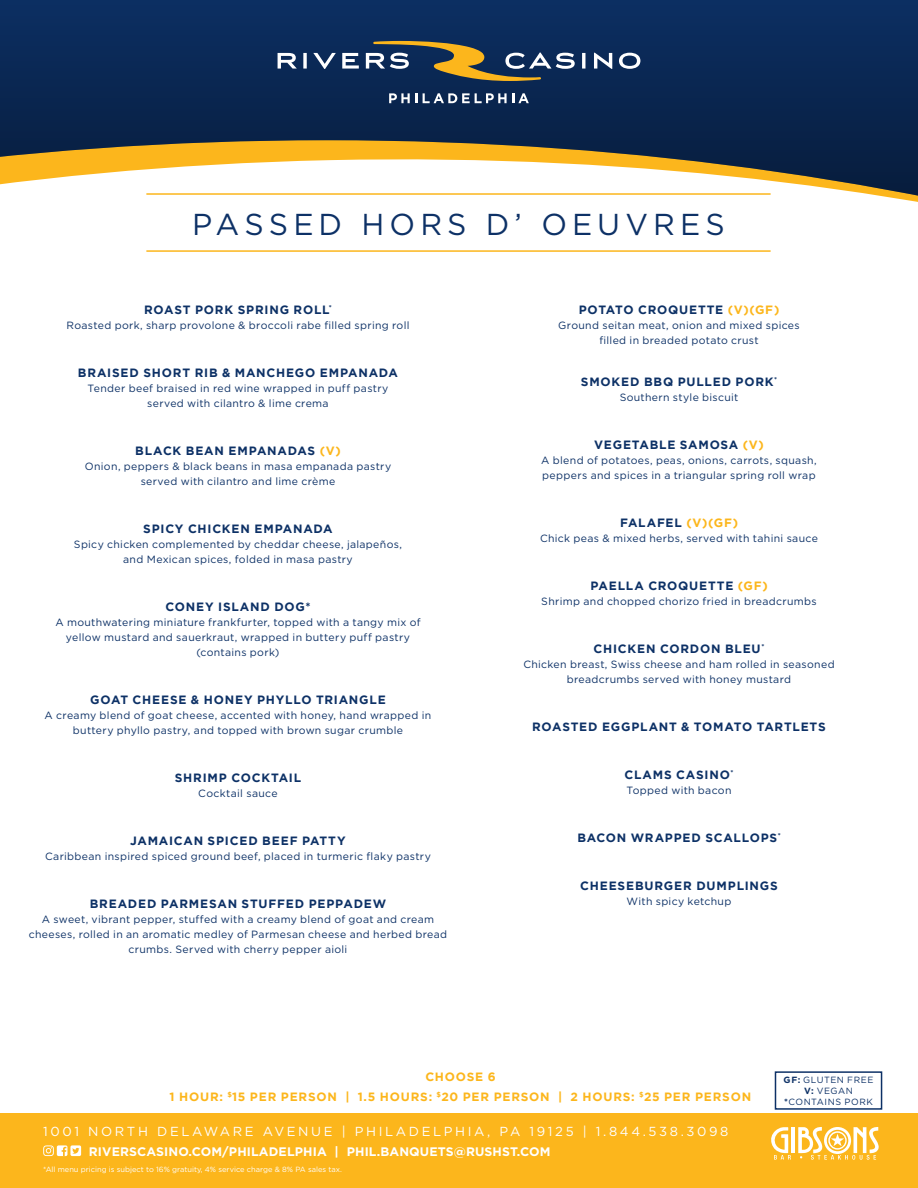
<style>
.page{position:relative;width:918px;height:1188px;background:#fff}
.page>*{position:absolute;margin:0;border:0;box-sizing:border-box;transform-origin:0 0}
.t1{font:30.15px "Gotham";letter-spacing:.17em;color:#0d3166}
.t2{font:13.05px "Gotham";letter-spacing:.2em;color:#fff}
.t3{font:700 12.3px "Gotham";letter-spacing:.01em;color:#fff}
.t4{font:700 12px "Gotham";letter-spacing:.065em;color:#0d3166}
.t5{font:700 12px "Gotham";letter-spacing:.065em;color:#fcb61c}
.t6{font:10.5px/15px "Gotham";letter-spacing:.03em;color:#0d3166;text-align:center}
.t7{font:9px/10.8px "Gotham";letter-spacing:.06em;color:#0d3166;text-align:center}
.t8{font:7.5px "Gotham";color:#fff}
.s1{color:#fcb61c}
.s2{font-weight:700}
</style>
<div class="page">
<div style="left:0;top:1113px;width:918px;height:75px;background:#fcb61c"></div>
<hr style="left:791px;top:1127px;width:4px;height:26px;background:#fff">
<svg style="left:771px;top:1127px;width:20px;height:33px"></svg>
<svg style="left:798px;top:1127px;width:81px;height:33px"></svg>
<svg style="left:43px;top:1145px;width:38px;height:11px"></svg>
<svg style="left:0;top:0;width:918px;height:202px"></svg>
<svg style="left:278px;top:53px;width:19px;height:16px"></svg>
<svg style="left:303px;top:53px;width:4px;height:16px"></svg>
<svg style="left:313px;top:53px;width:23px;height:16px"></svg>
<svg style="left:342px;top:53px;width:17px;height:16px"></svg>
<svg style="left:366px;top:41px;width:209px;height:40px;background:#4e575a"></svg>
<svg style="left:582px;top:53px;width:3px;height:16px"></svg>
<svg style="left:594px;top:53px;width:18px;height:16px"></svg>
<svg style="left:619px;top:53px;width:21px;height:16px"></svg>
<svg style="left:389px;top:93px;width:28px;height:10px"></svg>
<svg style="left:423px;top:93px;width:106px;height:10px"></svg>
<div style="left:775px;top:1071px;width:107px;height:39px;border:2px solid #0d3166"></div>
<hr style="left:146px;top:250px;width:625px;height:2px;background:#fcb61c">
<hr style="left:146px;top:193px;width:625px;height:2px;background:#fcb61c">
<h1 class="t1" style="left:192px;top:208px;width:534px">PASSED HORS D’ OEUVRES</h1>
<p class="t4" style="left:144px;top:303px;width:189px">ROAST PORK SPRING ROLL<sup>*</sup></p>
<p class="t6" style="left:67px;top:318px;width:344px">Roasted pork, sharp provolone &amp; broccoli rabe filled spring roll</p>
<p class="t4" style="left:78px;top:366px;width:322px">BRAISED SHORT RIB &amp; MANCHEGO EMPANADA</p>
<p class="t6" style="left:88px;top:381px;width:302px">Tender beef braised in red wine wrapped in puff pastry served with cilantro &amp; lime crema</p>
<p class="t4" style="left:135px;top:444px;width:207px">BLACK BEAN EMPANADAS <span class="s1">(V)</span></p>
<p class="t6" style="left:85px;top:459px;width:308px">Onion, peppers &amp; black beans in masa empanada pastry served with cilantro and lime crème</p>
<p class="t4" style="left:143px;top:522px;width:191px">SPICY CHICKEN EMPANADA</p>
<p class="t6" style="left:74px;top:537px;width:330px">Spicy chicken complemented by cheddar cheese, jalapeños, and Mexican spices, folded in masa pastry</p>
<p class="t4" style="left:165px;top:600px;width:147px">CONEY ISLAND DOG*</p>
<p class="t6" style="left:55px;top:615px;width:367px">A mouthwatering miniature frankfurter, topped with a tangy mix of yellow mustard and sauerkraut, wrapped in buttery puff pastry (contains pork)</p>
<p class="t4" style="left:90px;top:693px;width:297px">GOAT CHEESE &amp; HONEY PHYLLO TRIANGLE</p>
<p class="t6" style="left:45px;top:708px;width:388px">A creamy blend of goat cheese, accented with honey, hand wrapped in buttery phyllo pastry, and topped with brown sugar crumble</p>
<p class="t4" style="left:175px;top:771px;width:128px">SHRIMP COCKTAIL</p>
<p class="t6" style="left:198px;top:786px;width:81px">Cocktail sauce</p>
<p class="t4" style="left:130px;top:834px;width:217px">JAMAICAN SPICED BEEF PATTY</p>
<p class="t6" style="left:45px;top:849px;width:387px">Caribbean inspired spiced ground beef, placed in turmeric flaky pastry</p>
<p class="t4" style="left:90px;top:897px;width:298px">BREADED PARMESAN STUFFED PEPPADEW</p>
<p class="t6" style="left:29px;top:912px;width:420px">A sweet, vibrant pepper, stuffed with a creamy blend of goat and cream cheeses, rolled in an aromatic medley of Parmesan cheese and herbed bread crumbs. Served with cherry pepper aioli</p>
<p class="t4" style="left:579px;top:303px;width:202px">POTATO CROQUETTE <span class="s1">(V)(GF)</span></p>
<p class="t6" style="left:558px;top:318px;width:243px">Ground seitan meat, onion and mixed spices filled in breaded potato crust</p>
<p class="t4" style="left:581px;top:374px;width:198px">SMOKED BBQ PULLED PORK<sup>*</sup></p>
<p class="t6" style="left:620px;top:389px;width:120px">Southern style biscuit</p>
<p class="t4" style="left:594px;top:437px;width:171px">VEGETABLE SAMOSA <span class="s1">(V)</span></p>
<p class="t6" style="left:541px;top:452px;width:277px;text-align:left">A blend of potatoes, peas, onions, carrots, squash, peppers and spices in a triangular spring roll wrap</p>
<p class="t4" style="left:620px;top:515px;width:119px">FALAFEL <span class="s1">(V)(GF)</span></p>
<p class="t6" style="left:540px;top:530px;width:279px">Chick peas &amp; mixed herbs, served with tahini sauce</p>
<p class="t4" style="left:590px;top:578px;width:179px">PAELLA CROQUETTE <span class="s1">(GF)</span></p>
<p class="t6" style="left:541px;top:593px;width:277px">Shrimp and chopped chorizo fried in breadcrumbs</p>
<p class="t4" style="left:594px;top:641px;width:172px">CHICKEN CORDON BLEU<sup>*</sup></p>
<p class="t6" style="left:523px;top:656px;width:313px">Chicken breast, Swiss cheese and ham rolled in seasoned breadcrumbs served with honey mustard</p>
<p class="t4" style="left:532px;top:719px;width:295px">ROASTED EGGPLANT &amp; TOMATO TARTLETS</p>
<p class="t4" style="left:625px;top:767px;width:111px">CLAMS CASINO<sup>*</sup></p>
<p class="t6" style="left:626px;top:782px;width:107px">Topped with bacon</p>
<p class="t4" style="left:577px;top:830px;width:205px">BACON WRAPPED SCALLOPS<sup>*</sup></p>
<p class="t4" style="left:580px;top:878px;width:199px">CHEESEBURGER DUMPLINGS</p>
<p class="t6" style="left:627px;top:893px;width:106px">With spicy ketchup</p>
<p class="t5" style="left:425px;top:1070px;width:72px">CHOOSE 6</p>
<p class="t5" style="left:170px;top:1090px;width:583px">1 HOUR: <sup>$</sup>15 PER PERSON | 1.5 HOURS: <sup>$</sup>20 PER PERSON | 2 HOURS: <sup>$</sup>25 PER PERSON</p>
<p class="t2" style="left:43px;top:1125px;width:687px">1001 NORTH DELAWARE AVENUE | PHILADELPHIA, PA 19125 | 1.844.538.3098</p>
<p class="t3" style="left:89px;top:1145px;width:463px">RIVERSCASINO.COM/PHILADELPHIA | PHIL.BANQUETS@RUSHST.COM</p>
<p class="t8" style="left:43px;top:1165px;width:300px">*All menu pricing is subject to 16% gratuity, 4% service charge &amp; 8% PA sales tax.</p>
<p class="t7" style="left:784px;top:1074px;width:91px"><span class="s2">GF:</span> GLUTEN FREE<br><span class="s2">V:</span> VEGAN <span class="s2">*</span>CONTAINS PORK</p>
</div>
